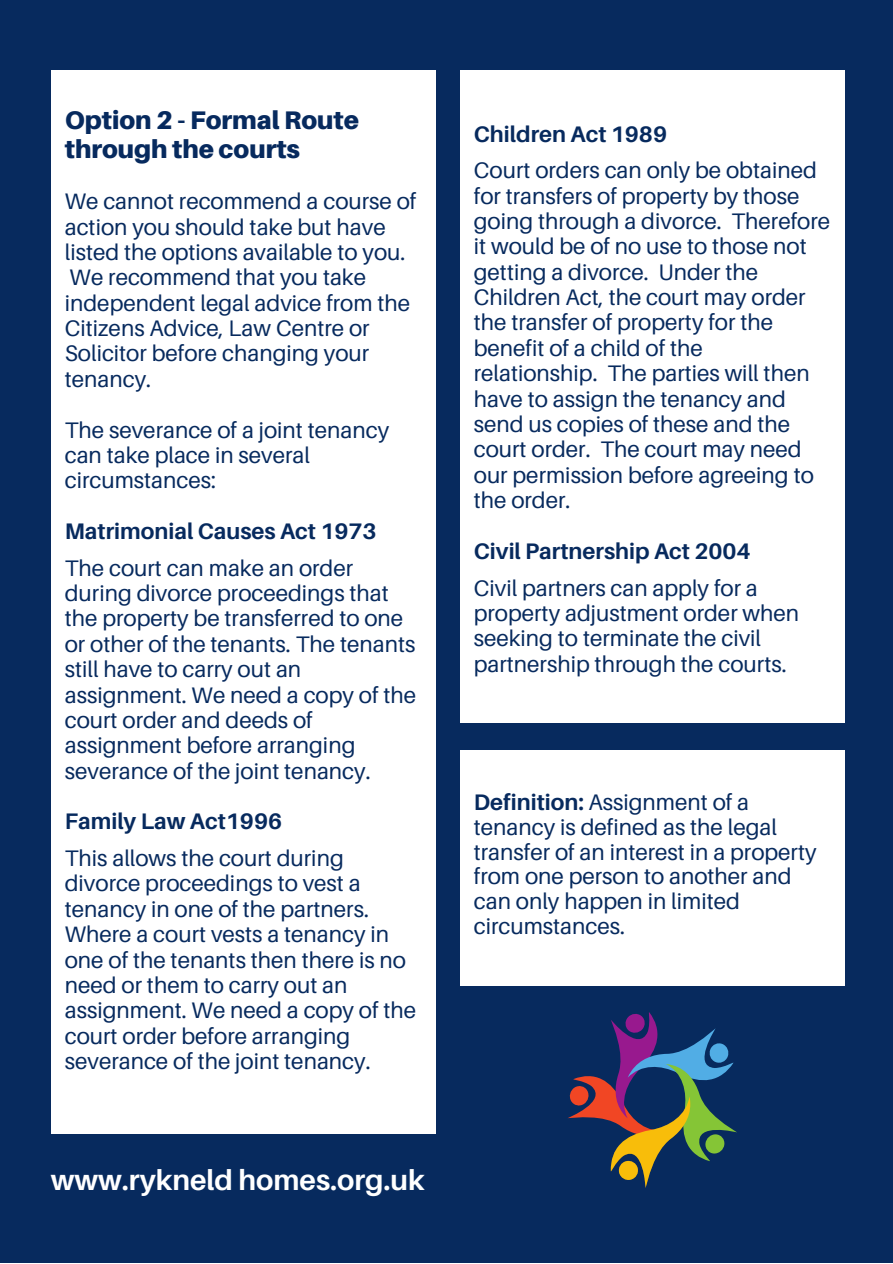
<style>
.page{position:relative;width:893px;height:1264px;background:#fff}
.page>*{position:absolute;margin:0;border:0;box-sizing:border-box;transform-origin:0 0}
.t1{font:700 28.5px "Aileron";color:#fff}
.t2{font:900 25.5px/28.8px "Aileron";color:#072a5e}
.t3{font:22.5px/25.3px "Aileron";color:#072a5e}
.t4{font:700 22.5px "Aileron";color:#072a5e}
.s1{font-weight:700}
</style>
<div class="page">
<div style="left:0;top:0;width:892px;height:1262px;background:#072a5e"></div>
<div style="left:51px;top:70px;width:384px;height:1063px;background:#fff"></div>
<div style="left:460px;top:70px;width:384px;height:652px;background:#fff"></div>
<div style="left:460px;top:751px;width:384px;height:235px;background:#fff"></div>
<svg style="left:568px;top:1012px;width:169px;height:176px"></svg>
<p class="t2" style="left:65px;top:105px;width:296px">Option 2 - Formal Route through the courts</p>
<p class="t3" style="left:65px;top:188px;width:353px">We cannot recommend a course of action you should take but have listed the options available to you.<br>We recommend that you take independent legal advice from the<br>Citizens Advice, Law Centre or<br>Solicitor before changing your tenancy.</p>
<p class="t3" style="left:65px;top:416px;width:326px">The severance of a joint tenancy can take place in several circumstances:</p>
<p class="t4" style="left:65px;top:517px;width:313px">Matrimonial Causes Act 1973</p>
<p class="t3" style="left:65px;top:554px;width:353px">The court can make an order during divorce proceedings that the property be transferred to one or other of the tenants. The tenants still have to carry out an assignment. We need a copy of the court order and deeds of assignment before arranging severance of the joint tenancy.</p>
<p class="t4" style="left:65px;top:807px;width:219px">Family Law Act1996</p>
<p class="t3" style="left:65px;top:845px;width:353px">This allows the court during divorce proceedings to vest a tenancy in one of the partners.<br>Where a court vests a tenancy in one of the tenants then there is no need or them to carry out an assignment. We need a copy of the court order before arranging severance of the joint tenancy.</p>
<p class="t1" style="left:51px;top:1162px;width:375px">www.rykneld homes.org.uk</p>
<p class="t4" style="left:474px;top:120px;width:195px">Children Act 1989</p>
<p class="t3" style="left:474px;top:157px;width:358px">Court orders can only be obtained for transfers of property by those going through a divorce. Therefore it would be of no use to those not getting a divorce. Under the<br>Children Act, the court may order the transfer of property for the benefit of a child of the relationship. The parties will then have to assign the tenancy and send us copies of these and the court order. The court may need our permission before agreeing to the order.</p>
<p class="t4" style="left:474px;top:537px;width:278px">Civil Partnership Act 2004</p>
<p class="t3" style="left:474px;top:574px;width:327px">Civil partners can apply for a property adjustment order when seeking to terminate the civil partnership through the courts.</p>
<p class="t3" style="left:474px;top:789px;width:344px;line-height:24.8px"><span class="s1">Definition:</span> Assignment of a tenancy is defined as the legal transfer of an interest in a property from one person to another and can only happen in limited circumstances.</p>
</div>
